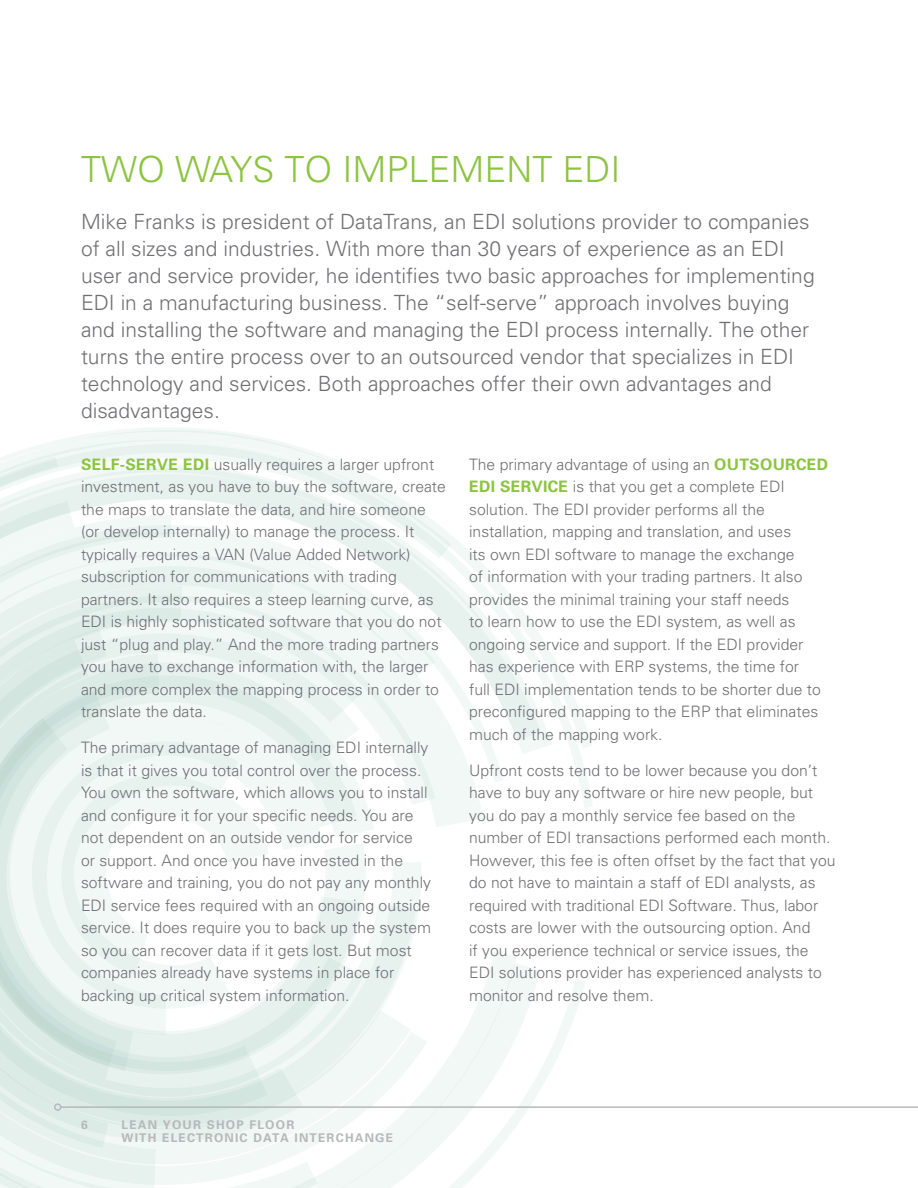
<style>
.page{position:relative;width:918px;height:1188px;background:#fff}
.page>*{position:absolute;margin:0;border:0;box-sizing:border-box;transform-origin:0 0}
.t1{font:300 36px "Univers";color:#8cc440}
.t2{font:300 21px/27px "Univers";color:#707073}
.t3{font:300 15.75px/22.5px "Univers";color:#707073}
.t4{font:700 12px/13.5px "Univers";letter-spacing:.1em;color:#b7b8b9}
.s1{font-weight:700;color:#8cc440}
</style>
<div class="page">
<svg style="left:4px;top:428px;width:324px;height:29px;fill:#f2f8f6"></svg>
<svg style="left:0;top:457px;width:585px;height:667px"></svg>
<svg style="left:0;top:464px;width:489px;height:51px"></svg>
<svg style="left:0;top:515px;width:517px;height:673px"></svg>
<svg style="left:0;top:633px;width:359px;height:483px;fill:#eff6f4"></svg>
<hr style="left:61px;top:1106px;width:857px;height:2px;background:#b7b8b9">
<div style="left:54px;top:1103px;width:8px;height:8px;border:2px solid #b7b8b9;border-radius:50%"></div>
<h1 class="t1" style="left:81px;top:147px;width:541px">TWO WAYS TO IMPLEMENT EDI</h1>
<p class="t2" style="left:81px;top:208px;width:735px">Mike Franks is president of DataTrans, an EDI solutions provider to companies of all sizes and industries. With more than 30 years of experience as an EDI user and service provider, he identifies two basic approaches for implementing EDI in a manufacturing business. The “self-serve” approach involves buying and installing the software and managing the EDI process internally. The other turns the entire process over to an outsourced vendor that specializes in EDI technology and services. Both approaches offer their own advantages and disadvantages.</p>
<p class="t3" style="left:81px;top:453px;width:366px"><span class="s1">SELF-SERVE EDI</span> usually requires a larger upfront investment, as you have to buy the software, create the maps to translate the data, and hire someone (or develop internally) to manage the process. It typically requires a VAN (Value Added Network) subscription for communications with trading partners. It also requires a steep learning curve, as EDI is highly sophisticated software that you do not just “plug and play.” And the more trading partners you have to exchange information with, the larger and more complex the mapping process in order to translate the data.</p>
<p class="t3" style="left:81px;top:736px;width:352px">The primary advantage of managing EDI internally is that it gives you total control over the process.<br>You own the software, which allows you to install and configure it for your specific needs. You are not dependent on an outside vendor for service<br>or support. And once you have invested in the software and training, you do not pay any monthly EDI service fees required with an ongoing outside service. It does require you to back up the system so you can recover data if it gets lost. But most companies already have systems in place for backing up critical system information.</p>
<p class="t3" style="left:469px;top:453px;width:361px">The primary advantage of using an <span class="s1">OUTSOURCED EDI SERVICE</span> is that you get a complete EDI solution. The EDI provider performs all the installation, mapping and translation, and uses<br>its own EDI software to manage the exchange<br>of information with your trading partners. It also provides the minimal training your staff needs<br>to learn how to use the EDI system, as well as ongoing service and support. If the EDI provider has experience with ERP systems, the time for<br>full EDI implementation tends to be shorter due to preconfigured mapping to the ERP that eliminates much of the mapping work.</p>
<p class="t3" style="left:469px;top:759px;width:368px">Upfront costs tend to be lower because you don’t have to buy any software or hire new people, but you do pay a monthly service fee based on the number of EDI transactions performed each month.<br>However, this fee is often offset by the fact that you do not have to maintain a staff of EDI analysts, as required with traditional EDI Software. Thus, labor costs are lower with the outsourcing option. And<br>if you experience technical or service issues, the EDI solutions provider has experienced analysts to monitor and resolve them.</p>
<p class="t4" style="left:81px;top:1118px;width:8px">6</p>
<p class="t4" style="left:122px;top:1118px;width:273px">LEAN YOUR SHOP FLOOR<br>WITH ELECTRONIC DATA INTERCHANGE</p>
</div>
